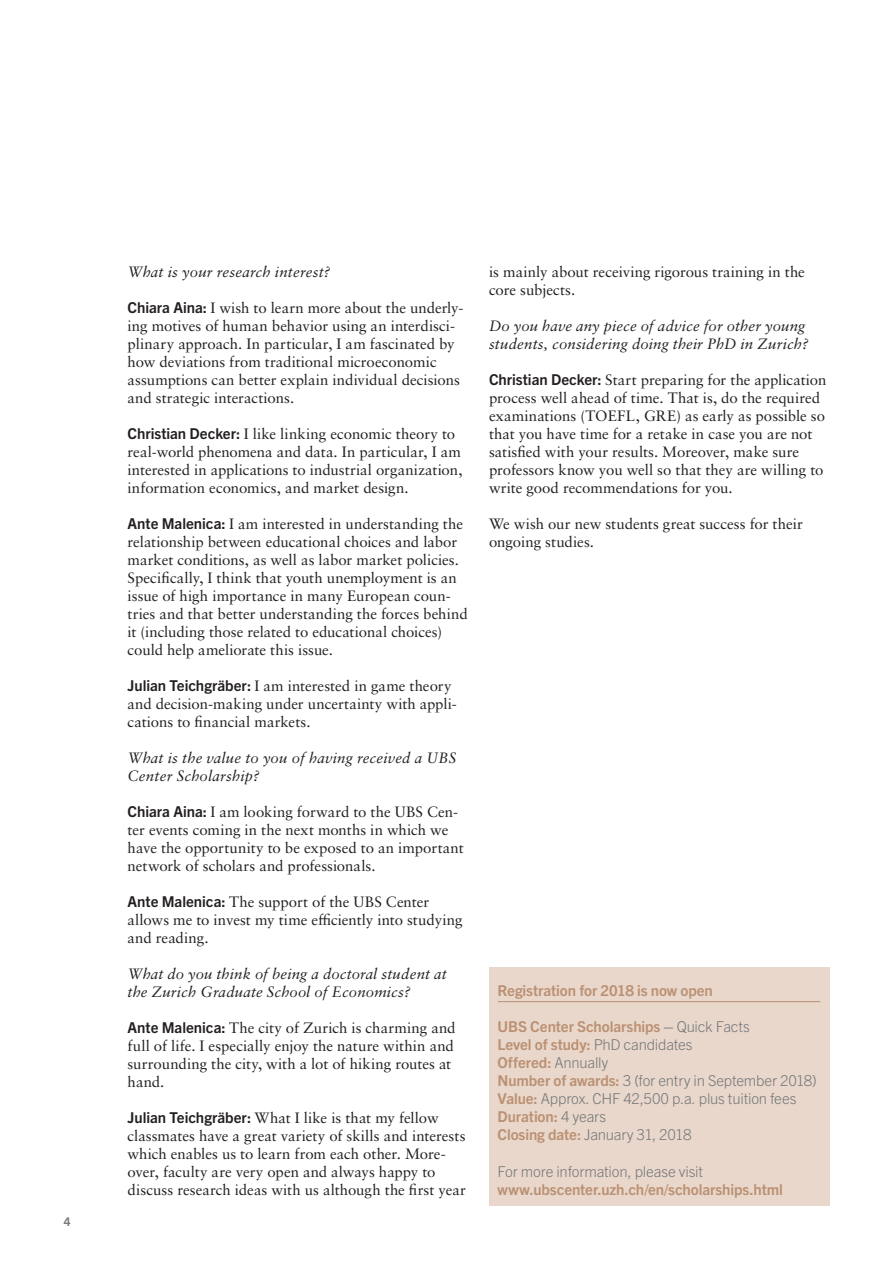
<style>
.page{position:relative;width:893px;height:1263px;background:#fff}
.page>*{position:absolute;margin:0;border:0;box-sizing:border-box;transform-origin:0 0}
.t1{font:15px/18px "Sabon LT Pro";color:#231f20}
.t2{font:italic 15px/18px "Sabon LT Pro";letter-spacing:.01em;color:#231f20}
.t3{font:300 15px/18px "Trade Gothic Next LT Pro";letter-spacing:-.015em;color:#76787b}
.t4{font:700 15px "Trade Gothic Next LT Pro";letter-spacing:-.005em;color:#bb9073}
.t5{font:700 12px "Trade Gothic Next LT Pro";color:#76787b}
.s1{font-family:"Trade Gothic Next LT Pro";font-weight:700}
.s2{font-weight:700;color:#bb9073}
.s3{font-weight:700}
</style>
<div class="page">
<div style="left:489px;top:967px;width:340px;height:238px;background:#e8d7ca"></div>
<hr style="left:498px;top:1001px;width:322px;height:1px;background:#bb9073">
<p class="t5" style="left:64px;top:1214px;width:8px">4</p>
<p class="t2" style="left:128px;top:262px;width:205px">What is your research interest?</p>
<p class="t1" style="left:128px;top:298px;width:337px"><span class="s1">Chiara Aina:</span> I wish to learn more about the underly&shy;ing motives of human behavior using an interdisci&shy;plinary approach. In particular, I am fascinated by how deviations from traditional microeconomic assumptions can better explain individual decisions and strategic interactions.</p>
<p class="t1" style="left:128px;top:424px;width:336px"><span class="s1">Christian Decker:</span> I like linking economic theory to real-world phenomena and data. In particular, I am interested in applications to industrial organization, information economics, and market design.</p>
<p class="t1" style="left:128px;top:514px;width:342px"><span class="s1">Ante Malenica:</span> I am interested in understanding the relationship between educational choices and labor market conditions, as well as labor market policies.<br>Specifically, I think that youth unemployment is an issue of high importance in many European coun&shy;tries and that better understanding the forces behind it (including those related to educational choices) could help ameliorate this issue.</p>
<p class="t1" style="left:128px;top:676px;width:331px"><span class="s1">Julian Teichgräber:</span> I am interested in game theory and decision-making under uncertainty with appli&shy;cations to financial markets.</p>
<p class="t2" style="left:128px;top:748px;width:330px">What is the value to you of having received a UBS<br>Center Scholarship?</p>
<p class="t1" style="left:128px;top:802px;width:338px"><span class="s1">Chiara Aina:</span> I am looking forward to the UBS Cen&shy;ter events coming in the next months in which we have the opportunity to be exposed to an important network of scholars and professionals.</p>
<p class="t1" style="left:128px;top:892px;width:336px"><span class="s1">Ante Malenica:</span> The support of the UBS Center allows me to invest my time efficiently into studying and reading.</p>
<p class="t2" style="left:128px;top:964px;width:321px">What do you think of being a doctoral student at the Zurich Graduate School of Economics?</p>
<p class="t1" style="left:128px;top:1018px;width:330px"><span class="s1">Ante Malenica:</span> The city of Zurich is charming and full of life. I especially enjoy the nature within and surrounding the city, with a lot of hiking routes at hand.</p>
<p class="t1" style="left:128px;top:1108px;width:340px"><span class="s1">Julian Teichgräber:</span> What I like is that my fellow classmates have a great variety of skills and interests which enables us to learn from each other. More&shy;over, faculty are very open and always happy to discuss research ideas with us although the first year</p>
<p class="t1" style="left:489px;top:262px;width:317px">is mainly about receiving rigorous training in the core subjects.</p>
<p class="t2" style="left:489px;top:316px;width:321px">Do you have any piece of advice for other young students, considering doing their PhD in Zurich?</p>
<p class="t1" style="left:489px;top:370px;width:339px"><span class="s1">Christian Decker:</span> Start preparing for the application process well ahead of time. That is, do the required examinations (TOEFL, GRE) as early as possible so that you have time for a retake in case you are not satisfied with your results. Moreover, make sure professors know you well so that they are willing to write good recommendations for you.</p>
<p class="t1" style="left:489px;top:514px;width:315px">We wish our new students great success for their ongoing studies.</p>
<p class="t4" style="left:497px;top:980px;width:217px">Registration for 2018 is now open</p>
<p class="t3" style="left:497px;top:1016px;width:321px"><span class="s2">UBS Center Scholarships</span> <span class="s3">–</span> Quick Facts<br><span class="s2">Level of study:</span> PhD candidates<br><span class="s2">Offered:</span> Annually<br><span class="s2">Number of awards:</span> 3 (for entry in September 2018)<br><span class="s2">Value:</span> Approx. CHF 42,500 p.a. plus tuition fees <span class="s2">Duration:</span> 4 years<br><span class="s2">Closing date:</span> January 31, 2018</p>
<p class="t3" style="left:497px;top:1161px;width:207px">For more information, please visit</p>
<p class="t4" style="left:497px;top:1179px;width:287px">www.ubscenter.uzh.ch/en/scholarships.html</p>
</div>
